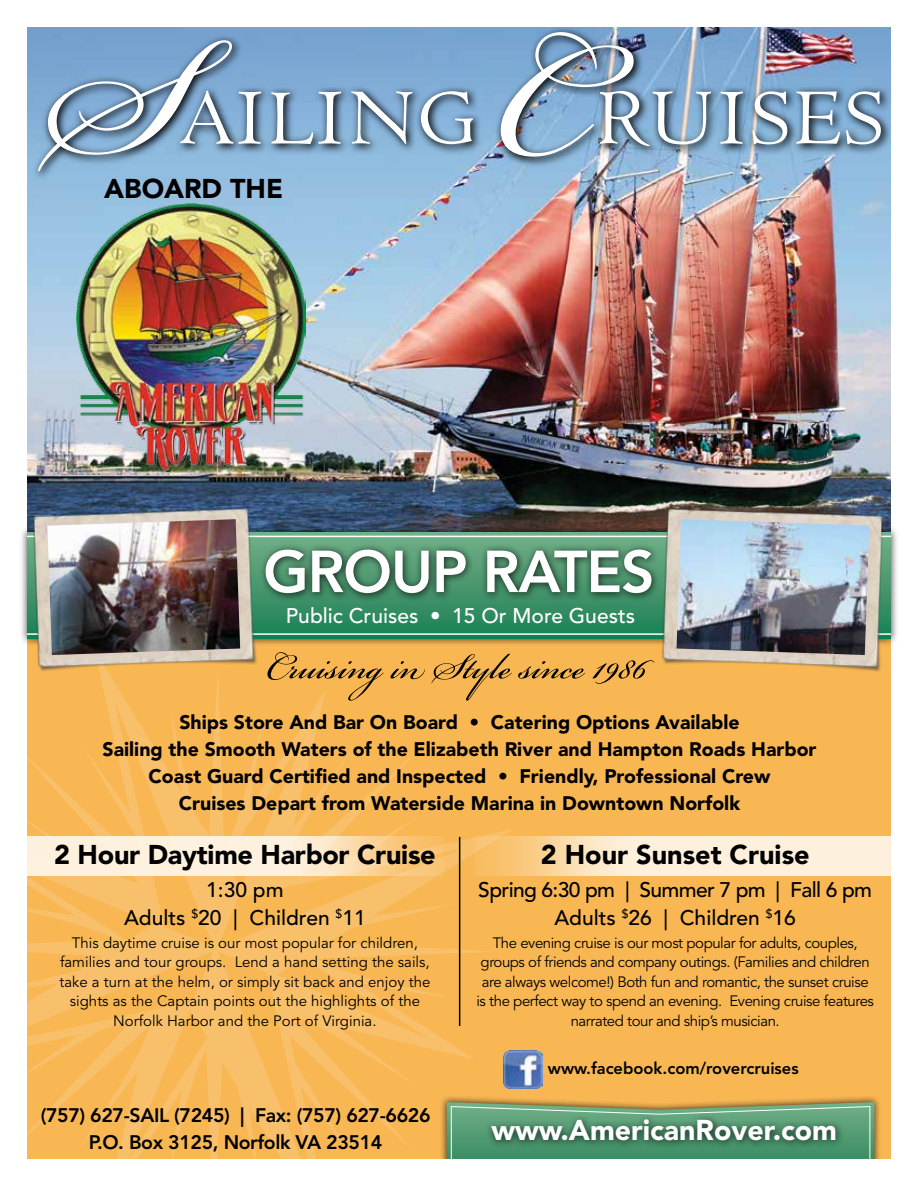
<style>
.page{position:relative;width:918px;height:1188px;background:#fff}
.page>*{position:absolute;margin:0;border:0;box-sizing:border-box;transform-origin:0 0}
.t1{font:800 58.5px "Avenir LT Std";letter-spacing:-.02em;color:#fff}
.t2{font:55.5px "Bickham Script Pro";color:#000}
.t3{font:900 28.5px "Avenir LT Std";color:#fff}
.t4{font:900 27px "Avenir LT Std";color:#000}
.t5{font:500 21px/27.5px "Avenir LT Std";letter-spacing:-.03em;color:#000;text-align:center}
.t6{font:500 21px "Avenir LT Std";color:#fff}
.t7{font:500 21px/27.5px "Avenir LT Std";color:#000;text-align:center}
.t8{font:900 19.5px/27px "Avenir LT Std";color:#000;text-align:center}
.t9{font:800 19.5px/27px "Avenir LT Std";letter-spacing:-.02em;color:#000;text-align:center}
.t10{font:800 16.5px "Avenir LT Std";color:#000}
.t11{font:15px/19.5px "Avenir LT Std";letter-spacing:-.03em;color:#000;text-align:center}
.t12{font:15px/19.5px "Avenir LT Std";color:#000;text-align:center}
</style>
<div class="page">
<div style="left:27px;top:138px;width:864px;height:1023px;background:#f9b754"></div>
<img style="left:27px;top:27px;width:864px;height:497px">
<div style="left:31px;top:25px;width:861px;height:157px;background:#000;opacity:.65"></div>
<div style="left:176px;top:86px;width:306px;height:67px;background:#000;opacity:.75"></div>
<div style="left:33px;top:35px;width:208px;height:145px;background:#000;opacity:.75"></div>
<svg style="left:38px;top:40px;width:435px;height:132px;background:#87aacb"></svg>
<div style="left:496px;top:27px;width:147px;height:139px;background:#000;opacity:.75"></div>
<div style="left:595px;top:86px;width:295px;height:69px;background:#000;opacity:.75"></div>
<img style="left:500px;top:32px;width:381px;height:125px">
<img style="left:76px;top:204px;width:229px;height:268px">
<svg style="left:27px;top:678px;width:487px;height:482px"></svg>
<div style="left:440px;top:1095px;width:442px;height:93px;background:#000;opacity:.75"></div>
<svg style="left:447px;top:1102px;width:427px;height:58px;background:#6da176"></svg>
<div style="left:0;top:1160px;width:918px;height:28px;background:#fff"></div>
<div style="left:891px;top:0;width:27px;height:1161px;background:#fff"></div>
<div style="left:485px;top:1113px;width:359px;height:36px;background:#000;opacity:.75"></div>
<img style="left:504px;top:1051px;width:38px;height:38px">
<img style="left:27px;top:837px;width:417px;height:39px">
<img style="left:474px;top:837px;width:417px;height:39px">
<div style="left:0;top:0;width:918px;height:27px;background:#fff"></div>
<div style="left:19px;top:524px;width:880px;height:123px;background:#000;opacity:.75"></div>
<svg style="left:265px;top:532px;width:387px;height:107px;background:#379167"></svg>
<hr style="left:27px;top:536px;width:864px;height:1px;background:#fff">
<hr style="left:27px;top:633px;width:864px;height:2px;background:#fff">
<div style="left:259px;top:542px;width:401px;height:60px;background:#000;opacity:.75"></div>
<img style="left:23px;top:498px;width:242px;height:180px">
<img style="left:47px;top:519px;width:193px;height:136px">
<img style="left:652px;top:498px;width:242px;height:174px">
<img style="left:677px;top:519px;width:192px;height:136px">
<hr style="left:459px;top:837px;width:1px;height:189px;background:#000">
<h3 class="t4" style="left:104px;top:172px;width:180px">ABOARD THE</h3>
<h1 class="t1" style="left:263px;top:537px;width:393px">GROUP RATES</h1>
<h3 class="t6" style="left:286px;top:603px;width:351px">Public Cruises • 15 Or More Guests</h3>
<h2 class="t2" style="left:266px;top:626px;width:382px">Cruising in Style since 1986</h2>
<p class="t8" style="left:102px;top:709px;width:716px">Ships Store And Bar On Board • Catering Options Available<br>Sailing the Smooth Waters of the Elizabeth River and Hampton Roads Harbor Coast Guard Certified and Inspected • Friendly, Professional Crew<br>Cruises Depart from Waterside Marina in Downtown Norfolk</p>
<h3 class="t4" style="left:54px;top:838px;width:383px">2 Hour Daytime Harbor Cruise</h3>
<h3 class="t7" style="left:124px;top:877px;width:243px">1:30 pm<br>Adults <sup>$</sup>20 | Children <sup>$</sup>11</h3>
<p class="t12" style="left:59px;top:933px;width:373px">This daytime cruise is our most popular for children, families and tour groups. Lend a hand setting the sails, take a turn at the helm, or simply sit back and enjoy the sights as the Captain points out the highlights of the Norfolk Harbor and the Port of Virginia.</p>
<h3 class="t9" style="left:41px;top:1102px;width:391px">(757) 627-SAIL (7245) | Fax: (757) 627-6626<br>P.O. Box 3125, Norfolk VA 23514</h3>
<h3 class="t4" style="left:541px;top:838px;width:270px">2 Hour Sunset Cruise</h3>
<h3 class="t5" style="left:478px;top:877px;width:395px">Spring 6:30 pm | Summer 7 pm | Fall 6 pm<br>Adults <sup>$</sup>26 | Children <sup>$</sup>16</h3>
<p class="t11" style="left:476px;top:933px;width:399px">The evening cruise is our most popular for adults, couples, groups of friends and company outings. (Families and children are always welcome!) Both fun and romantic, the sunset cruise is the perfect way to spend an evening. Evening cruise features narrated tour and ship’s musician.</p>
<p class="t10" style="left:548px;top:1059px;width:252px">www.facebook.com/rovercruises</p>
<h3 class="t3" style="left:491px;top:1113px;width:347px">www.AmericanRover.com</h3>
</div>
